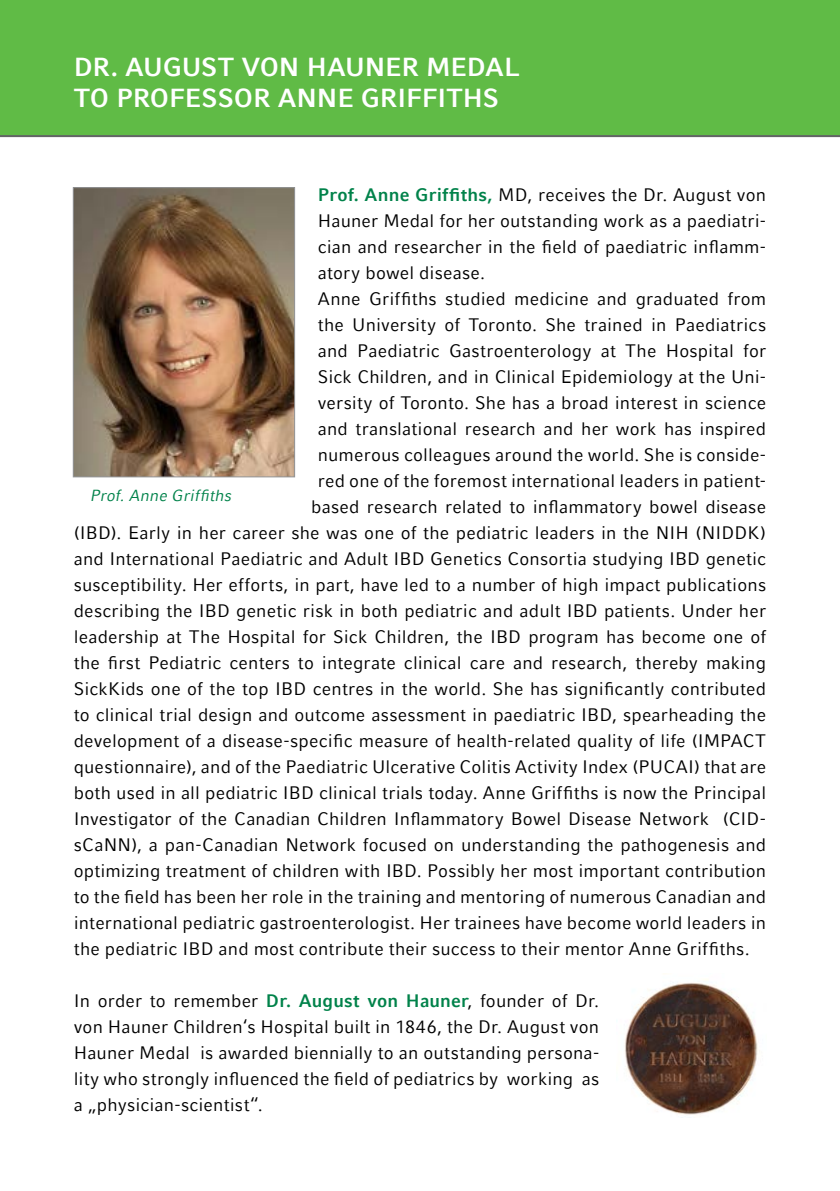
<style>
.page{position:relative;width:840px;height:1191px;background:#fff}
.page>*{position:absolute;margin:0;border:0;box-sizing:border-box;transform-origin:0 0}
.t1{font:700 26px/31.2px "LMU Compatil Fact";letter-spacing:-.005em;color:#fff}
.t2{font:18px/26px "LMU Compatil Fact";letter-spacing:.01em;color:#000;text-align:justify}
.t3{font:italic 16px "LMU Compatil Fact";letter-spacing:.01em;color:#00824a}
.s1{font-weight:700;color:#00824a}
</style>
<div class="page">
<div style="left:0;top:0;width:839px;height:137px;background:#60bb46"></div>
<img style="left:75px;top:189px;width:218px;height:286px">
<div style="left:73px;top:187px;width:222px;height:290px;border:1px solid #939598"></div>
<img style="left:625px;top:979px;width:135px;height:136px">
<h1 class="t1" style="left:74px;top:51px;width:447px">DR. AUGUST VON HAUNER MEDAL<br>TO PROFESSOR</h1>
<h1 class="t1" style="left:277px;top:82px;width:187px">ANNE GRIFFITHS</h1>
<p class="t2" style="left:317px;top:181px;width:449px"><span class="s1">Prof. Anne Griffiths,</span> MD, receives the Dr. August von</p>
<p class="t2" style="left:317px;top:207px;width:449px">Hauner Medal for her outstanding work as a paediatri-</p>
<p class="t2" style="left:317px;top:233px;width:449px">cian and researcher in the field of paediatric inflamm-</p>
<p class="t2" style="left:317px;top:259px;width:169px">atory bowel disease.</p>
<p class="t2" style="left:317px;top:285px;width:449px">Anne Griffiths studied medicine and graduated from</p>
<p class="t2" style="left:317px;top:311px;width:449px">the University of Toronto. She trained in Paediatrics</p>
<p class="t2" style="left:317px;top:337px;width:449px">and Paediatric Gastroenterology at The Hospital for</p>
<p class="t2" style="left:317px;top:363px;width:449px">Sick Children, and in Clinical Epidemiology at the Uni-</p>
<p class="t2" style="left:317px;top:389px;width:449px">versity of Toronto. She has a broad interest in science</p>
<p class="t2" style="left:317px;top:415px;width:449px">and translational research and her work has inspired</p>
<p class="t2" style="left:317px;top:441px;width:449px">numerous colleagues around the world. She is conside-</p>
<p class="t2" style="left:317px;top:467px;width:449px">red one of the foremost international leaders in patient-</p>
<p class="t2" style="left:311px;top:493px;width:456px">based research related to inflammatory bowel disease</p>
<p class="t2" style="left:74px;top:519px;width:693px">(IBD). Early in her career she was one of the pediatric leaders in the NIH (NIDDK)</p>
<p class="t2" style="left:74px;top:545px;width:693px">and International Paediatric and Adult IBD Genetics Consortia studying IBD genetic</p>
<p class="t2" style="left:74px;top:571px;width:693px">susceptibility. Her efforts, in part, have led to a number of high impact publications</p>
<p class="t2" style="left:74px;top:597px;width:693px">describing the IBD genetic risk in both pediatric and adult IBD patients. Under her</p>
<p class="t2" style="left:74px;top:623px;width:693px">leadership at The Hospital for Sick Children, the IBD program has become one of</p>
<p class="t2" style="left:74px;top:649px;width:693px">the first Pediatric centers to integrate clinical care and research, thereby making</p>
<p class="t2" style="left:74px;top:675px;width:693px">SickKids one of the top IBD centres in the world. She has significantly contributed</p>
<p class="t2" style="left:74px;top:701px;width:693px">to clinical trial design and outcome assessment in paediatric IBD, spearheading the</p>
<p class="t2" style="left:74px;top:727px;width:693px">development of a disease-specific measure of health-related quality of life (IMPACT</p>
<p class="t2" style="left:74px;top:753px;width:693px">questionnaire), and of the Paediatric Ulcerative Colitis Activity Index (PUCAI) that are</p>
<p class="t2" style="left:74px;top:779px;width:693px">both used in all pediatric IBD clinical trials today. Anne Griffiths is now the Principal</p>
<p class="t2" style="left:74px;top:805px;width:693px">Investigator of the Canadian Children Inflammatory Bowel Disease Network (CID-</p>
<p class="t2" style="left:74px;top:831px;width:693px">sCaNN), a pan-Canadian Network focused on understanding the pathogenesis and</p>
<p class="t2" style="left:74px;top:857px;width:693px">optimizing treatment of children with IBD. Possibly her most important contribution</p>
<p class="t2" style="left:74px;top:883px;width:693px">to the field has been her role in the training and mentoring of numerous Canadian and</p>
<p class="t2" style="left:74px;top:909px;width:693px">international pediatric gastroenterologist. Her trainees have become world leaders in</p>
<p class="t2" style="left:74px;top:935px;width:677px">the pediatric IBD and most contribute their success to their mentor Anne Griffiths.</p>
<p class="t2" style="left:74px;top:987px;width:526px">In order to remember <span class="s1">Dr. August von Hauner</span>, founder of Dr. von Hauner Children‘s Hospital built in 1846, the Dr. August von Hauner Medal is awarded biennially to an outstanding persona&shy;lity who strongly influenced the field of pediatrics by working as a „physician-scientist“.</p>
<p class="t3" style="left:90px;top:486px;width:143px">Prof. Anne Griffiths</p>
</div>
